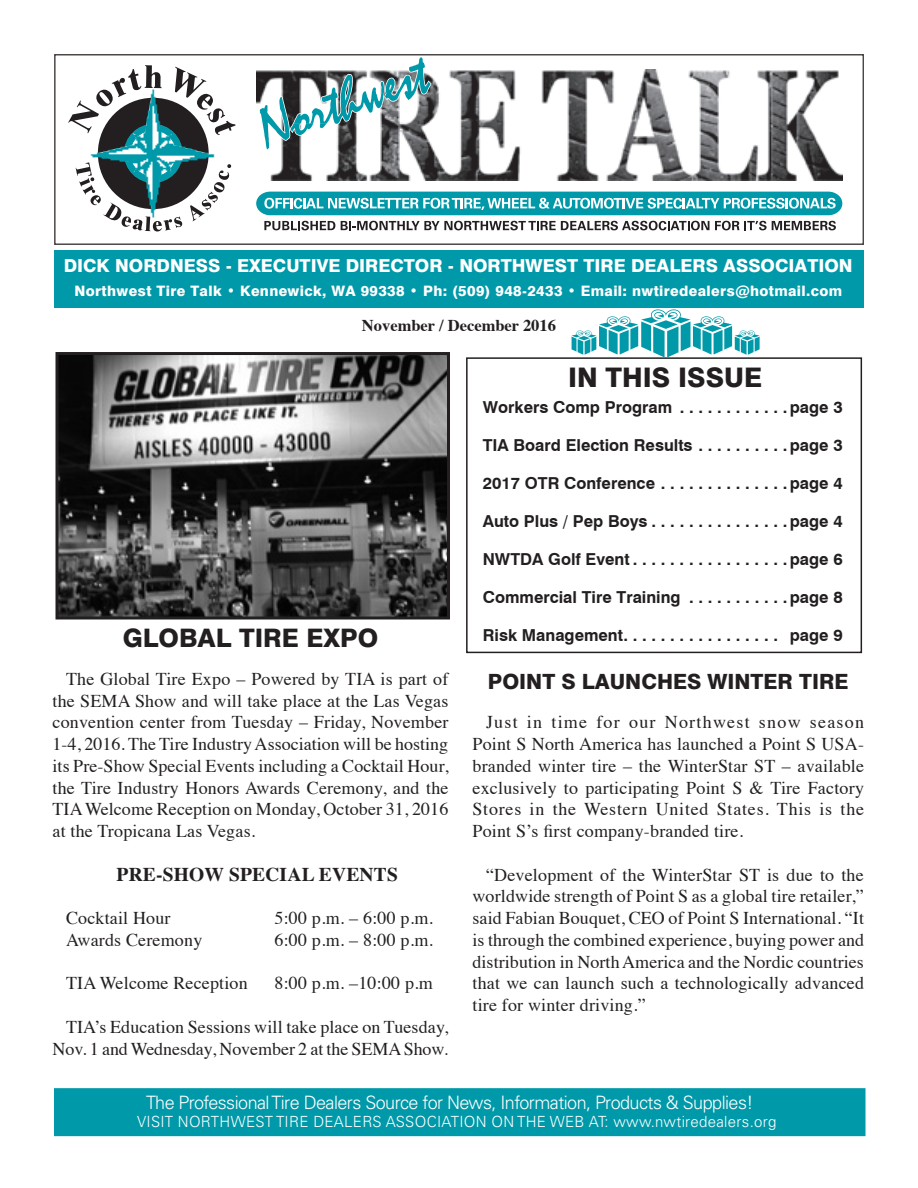
<style>
.page{position:relative;width:918px;height:1188px;background:#fff}
.page>*{position:absolute;margin:0;border:0;box-sizing:border-box;transform-origin:0 0}
.Headline{font:800 27px "Swiss 721 BT";color:#231f20}
.Headline-2{font:800 25.5px "Swiss 721 BT";color:#231f20}
.Headline-3{font:800 21px "Swiss 721 BT";color:#231f20}
.text{font:700 19.5px "Times";letter-spacing:.01em;color:#231f20}
.t1{font:300 18.45px "Univers";letter-spacing:-.03em;color:#fff}
.text-2{font:18px/21.8px "Times";letter-spacing:.01em;color:#231f20;text-align:justify}
.Headline-4{font:800 18px "Swiss 721 BT";color:#fff}
.In_This_Issue{font:700 16.5px "Swiss 721 BT";color:#231f20}
.t2{font:700 16.5px "Times";color:#231f20}
.t3{font:300 15.3px "Univers";letter-spacing:.02em;color:#fff}
.Headline-5{font:800 14.4px "Swiss 721 BT";letter-spacing:.025em;color:#fff}
.s1{font-family:"Calibri";font-size:16.5px}
</style>
<div class="page">
<div style="left:54px;top:250px;width:809px;height:58px;background:#0099a9"></div>
<div style="left:54px;top:54px;width:810px;height:191px;border:2px solid #4d4846"></div>
<svg style="left:255px;top:54px;width:588px;height:176px"></svg>
<svg style="left:68px;top:65px;width:168px;height:167px"></svg>
<div style="left:54px;top:1088px;width:812px;height:48px;background:#0099a9;border:2px solid #0099a9"></div>
<div style="left:466px;top:357px;width:396px;height:296px;border:2px solid #231f20"></div>
<svg style="left:572px;top:309px;width:188px;height:48px"></svg>
<img style="left:60px;top:356px;width:386px;height:260px">
<div style="left:56px;top:352px;width:394px;height:268px;border:3px solid #231f20"></div>
<p class="Headline-4" style="left:64px;top:255px;width:790px">DICK NORDNESS - EXECUTIVE DIRECTOR - NORTHWEST TIRE DEALERS ASSOCIATION</p>
<p class="Headline-5" style="left:74px;top:282px;width:769px">Northwest Tire Talk • Kennewick, WA 99338 • Ph: (509) 948-2433 • Email: nwtiredealers@hotmail.com</p>
<p class="t2" style="left:362px;top:310px;width:196px">November / December 2016</p>
<p class="Headline-2" style="left:123px;top:622px;width:257px">GLOBAL TIRE EXPO</p>
<p class="text-2" style="left:52px;top:666px;width:398px;text-indent:14px">The Global Tire Expo – Powered by TIA is part of the SEMA Show and will take place at the Las Vegas convention center from Tuesday – Friday, November 1-4, 2016. The Tire Industry Association will be hosting its Pre-Show Special Events including a Cocktail Hour, the Tire Industry Honors Awards Ceremony, and the TIA Welcome Reception on Monday, October 31, 2016 at the Tropicana Las Vegas.</p>
<p class="text" style="left:117px;top:855px;width:283px">PRE-SHOW SPECIAL EVENTS</p>
<p class="text-2" style="left:66px;top:906px;width:106px">Cocktail Hour</p>
<p class="text-2" style="left:274px;top:906px;width:160px">5:00 p.m. – 6:00 p.m.</p>
<p class="text-2" style="left:66px;top:927px;width:138px">Awards Ceremony</p>
<p class="text-2" style="left:274px;top:927px;width:160px">6:00 p.m. – 8:00 p.m.</p>
<p class="text-2" style="left:66px;top:971px;width:183px">TIA Welcome Reception</p>
<p class="text-2" style="left:274px;top:971px;width:160px">8:00 p.m. –10:00 p.m</p>
<p class="text-2" style="left:52px;top:1014px;width:397px;text-align:right">TIA’s Education Sessions will take place on Tuesday,<br>Nov. 1 and Wednesday, November 2 at the SEMA Show<span class="s1">.</span></p>
<p class="Headline" style="left:568px;top:361px;width:196px">IN THIS ISSUE</p>
<p class="In_This_Issue" style="left:483px;top:397px;width:362px">Workers Comp Program . . . . . . . . . . . page 3</p>
<p class="In_This_Issue" style="left:483px;top:435px;width:362px">TIA Board Election Results . . . . . . . . . page 3</p>
<p class="In_This_Issue" style="left:483px;top:473px;width:362px">2017 OTR Conference . . . . . . . . . . . . . page 4</p>
<p class="In_This_Issue" style="left:483px;top:511px;width:362px">Auto Plus / Pep Boys . . . . . . . . . . . . . . page 4</p>
<p class="In_This_Issue" style="left:483px;top:549px;width:362px">NWTDA Golf Event . . . . . . . . . . . . . . . . page 6</p>
<p class="In_This_Issue" style="left:483px;top:587px;width:362px">Commercial Tire Training . . . . . . . . . . page 8</p>
<p class="In_This_Issue" style="left:483px;top:625px;width:362px">Risk Management . . . . . . . . . . . . . . . . . page 9</p>
<p class="Headline-3" style="left:488px;top:669px;width:362px">POINT S LAUNCHES WINTER TIRE</p>
<p class="text-2" style="left:472px;top:710px;width:393px;text-indent:14px">Just in time for our Northwest snow season Point S North America has launched a Point S USA&shy;branded winter tire – the WinterStar ST – available exclusively to participating Point S &amp; Tire Factory Stores in the Western United States. This is the Point S’s first company-branded tire.</p>
<p class="text-2" style="left:472px;top:862px;width:393px;text-indent:14px">“Development of the WinterStar ST is due to the worldwide strength of Point S as a global tire retailer,” said Fabian Bouquet, CEO of Point S International. “It is through the combined experience, buying power and distribution in North America and the Nordic countries that we can launch such a technologically advanced tire for winter driving.”</p>
<p class="t1" style="left:146px;top:1091px;width:609px">The Professional Tire Dealers Source for News, Information, Products &amp; Supplies!</p>
<p class="t3" style="left:137px;top:1113px;width:641px">VISIT NORTHWEST TIRE DEALERS ASSOCIATION ON THE WEB AT: www.nwtiredealers.org</p>
</div>
